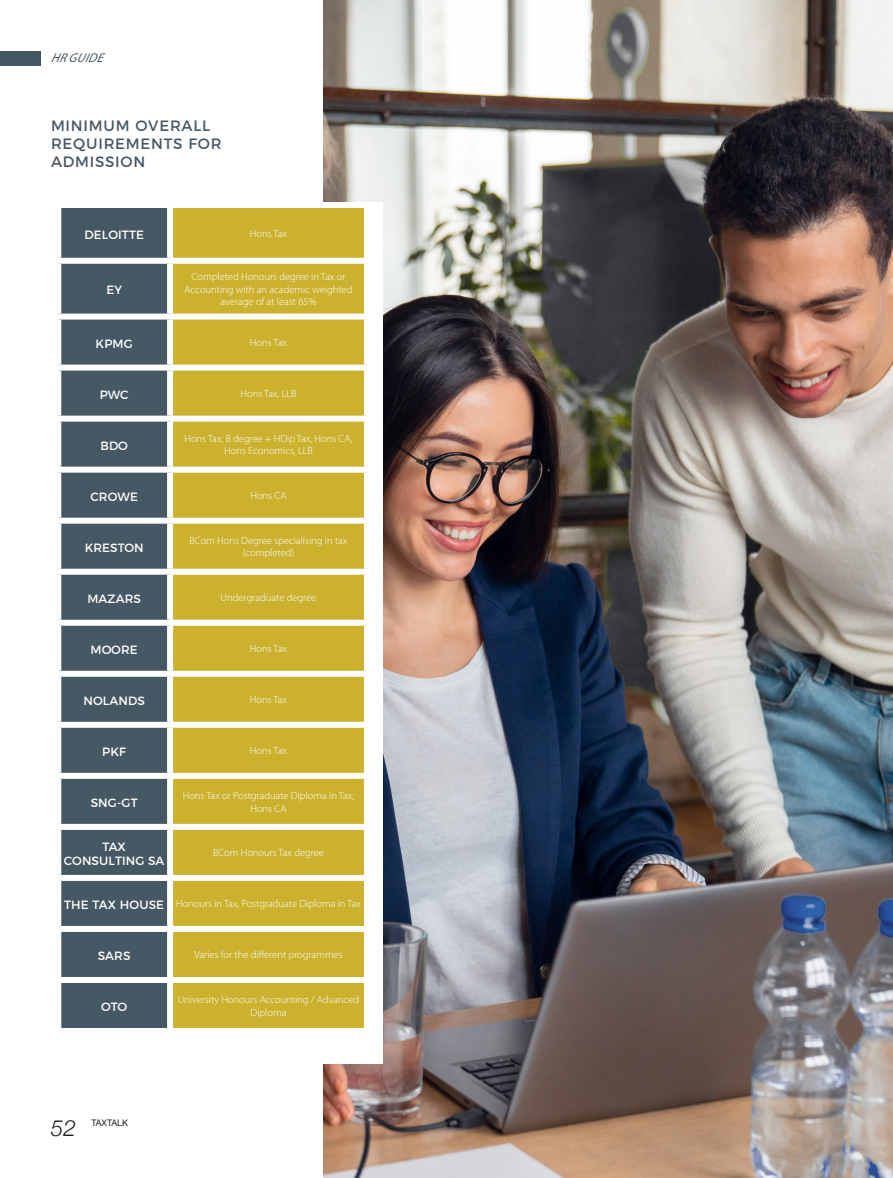
<style>
.page{position:relative;width:893px;height:1178px;background:#fff}
.page>*{position:absolute;margin:0;border:0;box-sizing:border-box;transform-origin:0 0}
.t1{font:italic 300 22.5px "Helvetica Neue";color:#231f20}
.t2{font:15px/18px "Montserrat";letter-spacing:.05em;color:#475865}
.t3{font:italic 12.75px "Myriad Pro";color:#475865}
.t4{font:12px "Montserrat";letter-spacing:.01em;color:#fff}
.t5{font:300 10.5px/12.6px "Myriad Pro";color:#fff;text-align:center}
.t6{font:9px "Helvetica Neue";color:#231f20}
</style>
<div class="page">
<img style="left:323px;top:0;width:570px;height:1178px">
<div style="left:55px;top:202px;width:328px;height:861px;background:#fff"></div>
<div style="left:61px;top:208px;width:106px;height:820px;background:#475865"></div>
<div style="left:173px;top:208px;width:191px;height:820px;background:#cbb12e"></div>
<div style="left:55px;top:722px;width:115px;height:6px;background:#fff"></div>
<div style="left:55px;top:773px;width:115px;height:6px;background:#fff"></div>
<div style="left:55px;top:824px;width:115px;height:6px;background:#fff"></div>
<div style="left:55px;top:875px;width:115px;height:6px;background:#fff"></div>
<div style="left:55px;top:926px;width:115px;height:6px;background:#fff"></div>
<div style="left:55px;top:977px;width:115px;height:6px;background:#fff"></div>
<div style="left:55px;top:258px;width:115px;height:6px;background:#fff"></div>
<div style="left:55px;top:314px;width:115px;height:6px;background:#fff"></div>
<div style="left:55px;top:365px;width:115px;height:6px;background:#fff"></div>
<div style="left:55px;top:416px;width:115px;height:6px;background:#fff"></div>
<div style="left:55px;top:467px;width:115px;height:6px;background:#fff"></div>
<div style="left:55px;top:518px;width:115px;height:6px;background:#fff"></div>
<div style="left:55px;top:569px;width:115px;height:6px;background:#fff"></div>
<div style="left:55px;top:620px;width:115px;height:6px;background:#fff"></div>
<div style="left:55px;top:671px;width:115px;height:6px;background:#fff"></div>
<div style="left:170px;top:258px;width:200px;height:6px;background:#fff"></div>
<div style="left:170px;top:314px;width:200px;height:6px;background:#fff"></div>
<div style="left:170px;top:365px;width:200px;height:6px;background:#fff"></div>
<div style="left:170px;top:416px;width:200px;height:6px;background:#fff"></div>
<div style="left:170px;top:467px;width:200px;height:6px;background:#fff"></div>
<div style="left:170px;top:518px;width:200px;height:6px;background:#fff"></div>
<div style="left:170px;top:569px;width:200px;height:6px;background:#fff"></div>
<div style="left:170px;top:620px;width:200px;height:6px;background:#fff"></div>
<div style="left:170px;top:671px;width:200px;height:6px;background:#fff"></div>
<div style="left:170px;top:722px;width:200px;height:6px;background:#fff"></div>
<div style="left:170px;top:773px;width:200px;height:6px;background:#fff"></div>
<div style="left:170px;top:824px;width:200px;height:6px;background:#fff"></div>
<div style="left:170px;top:875px;width:200px;height:6px;background:#fff"></div>
<div style="left:170px;top:926px;width:200px;height:6px;background:#fff"></div>
<div style="left:170px;top:977px;width:200px;height:6px;background:#fff"></div>
<div style="left:0;top:51px;width:40px;height:15px;background:#475865"></div>
<p class="t3" style="left:51px;top:49px;width:57px">HRGUIDE</p>
<p class="t2" style="left:51px;top:116px;width:172px">MINIMUM OVERALL<br>REQUIREMENTS FOR<br>ADMISSION</p>
<p class="t4" style="left:84px;top:225px;width:61px">DELOITTE</p>
<p class="t5" style="left:250px;top:227px;width:39px">Hons Tax</p>
<p class="t4" style="left:106px;top:281px;width:17px">EY</p>
<p class="t5" style="left:185px;top:270px;width:169px">Completed Honours degree in Tax or<br>Accounting with an academic weighted average of at least 65%</p>
<p class="t4" style="left:96px;top:334px;width:39px">KPMG</p>
<p class="t5" style="left:250px;top:336px;width:39px">Hons Tax</p>
<p class="t4" style="left:100px;top:385px;width:30px">PWC</p>
<p class="t5" style="left:241px;top:387px;width:57px">Hons Tax, LLB</p>
<p class="t4" style="left:100px;top:436px;width:29px">BDO</p>
<p class="t5" style="left:184px;top:432px;width:170px">Hons Tax, B degree + HDip Tax, Hons CA,<br>Hons Economics, LLB</p>
<p class="t4" style="left:90px;top:487px;width:49px">CROWE</p>
<p class="t5" style="left:250px;top:489px;width:38px">Hons CA</p>
<p class="t4" style="left:85px;top:538px;width:61px">KRESTON</p>
<p class="t5" style="left:189px;top:534px;width:160px">BCom Hons Degree specialising in tax (completed)</p>
<p class="t4" style="left:87px;top:589px;width:55px">MAZARS</p>
<p class="t5" style="left:221px;top:591px;width:97px">Undergraduate degree</p>
<p class="t4" style="left:91px;top:640px;width:49px">MOORE</p>
<p class="t5" style="left:250px;top:642px;width:39px">Hons Tax</p>
<p class="t4" style="left:83px;top:691px;width:63px">NOLANDS</p>
<p class="t5" style="left:250px;top:693px;width:39px">Hons Tax</p>
<p class="t4" style="left:102px;top:742px;width:25px">PKF</p>
<p class="t5" style="left:250px;top:745px;width:39px">Hons Tax</p>
<p class="t4" style="left:91px;top:793px;width:48px">SNG-GT</p>
<p class="t5" style="left:183px;top:789px;width:173px">Hons Tax or Postgraduate Diploma in Tax;<br>Hons CA</p>
<p class="t4" style="left:102px;top:837px;width:25px">TAX</p>
<p class="t4" style="left:64px;top:851px;width:102px">CONSULTING SA</p>
<p class="t5" style="left:213px;top:847px;width:112px">BCom Honours Tax degree</p>
<p class="t4" style="left:64px;top:895px;width:101px">THE TAX HOUSE</p>
<p class="t5" style="left:176px;top:898px;width:186px">Honours in Tax, Postgraduate Diploma in Tax</p>
<p class="t4" style="left:98px;top:946px;width:34px">SARS</p>
<p class="t5" style="left:194px;top:949px;width:150px">Varies for the different programmes</p>
<p class="t4" style="left:101px;top:997px;width:27px">OTO</p>
<p class="t5" style="left:178px;top:993px;width:183px">University Honours Accounting / Advanced<br>Diploma</p>
<h1 class="t1" style="left:51px;top:1110px;width:27px">52</h1>
<p class="t6" style="left:91px;top:1116px;width:38px">TAXTALK</p>
</div>
